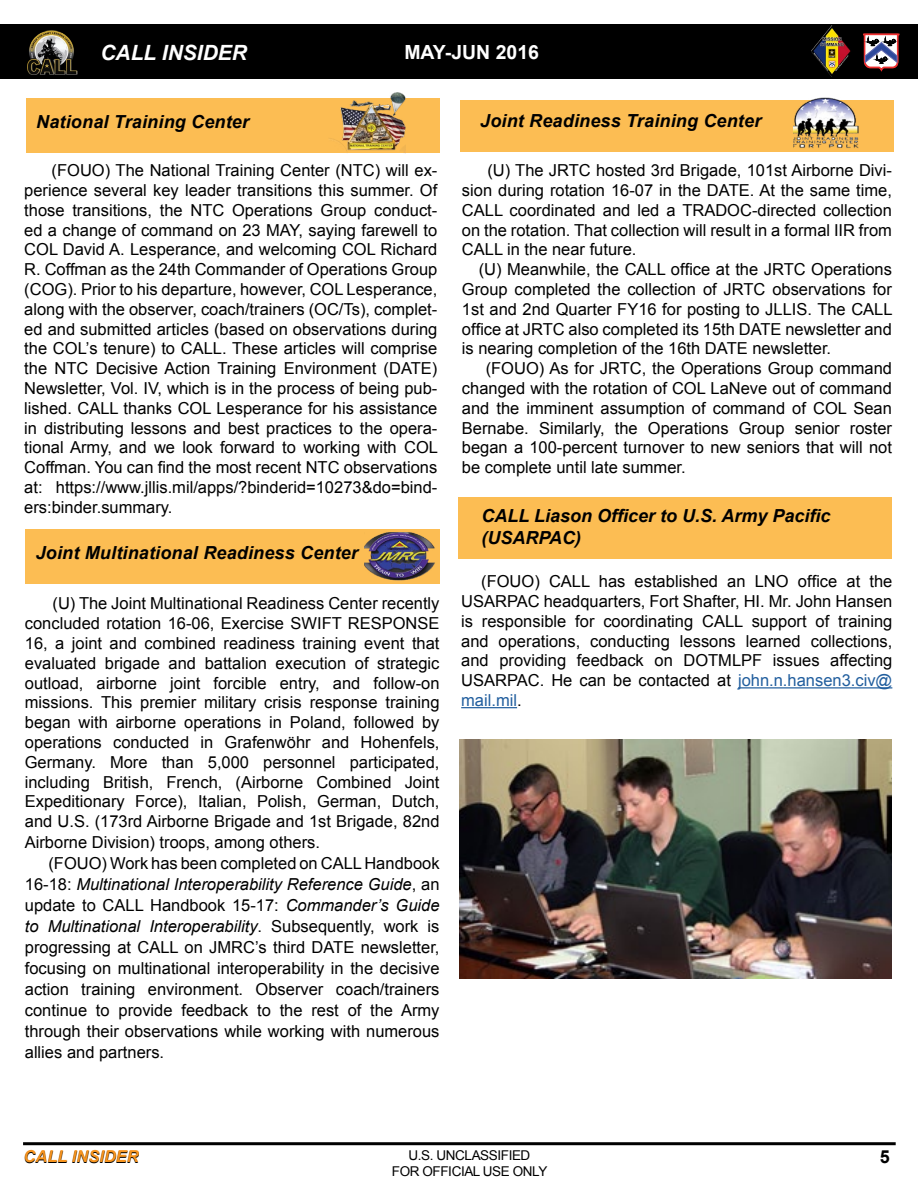
<style>
.page{position:relative;width:918px;height:1188px;background:#fff}
.page>*{position:absolute;margin:0;border:0;box-sizing:border-box;transform-origin:0 0}
.t1{font:italic 700 21px "Arial";color:#fff}
.t2{font:700 19.5px "Arial";color:#fff}
.t3{font:italic 700 18px/21.6px "Arial";letter-spacing:.01em;color:#000}
.t4{font:700 18px "Arial";color:#000}
.t5{font:16.5px/19.8px "Arial";color:#000;text-align:justify}
.t6{font:italic 700 16.5px "Arial";color:#000}
.t7{font:13.5px/16.2px "Arial";letter-spacing:-.03em;color:#000;text-align:center}
.s1{font-style:italic}
.s2{color:#215e9e}
</style>
<div class="page">
<div style="left:0;top:24px;width:918px;height:55px;background:#000"></div>
<img style="left:812px;top:26px;width:39px;height:51px">
<svg style="left:863px;top:33px;width:37px;height:39px"></svg>
<hr style="left:23px;top:1142px;width:873px;height:3px;background:#000">
<img style="left:28px;top:30px;width:49px;height:44px">
<div style="left:26px;top:98px;width:414px;height:55px;background:#fcbd53"></div>
<img style="left:330px;top:92px;width:76px;height:62px">
<div style="left:25px;top:529px;width:415px;height:55px;background:#fcbd53"></div>
<img style="left:365px;top:532px;width:70px;height:49px">
<div style="left:460px;top:100px;width:434px;height:51px;background:#fcbd53"></div>
<img style="left:793px;top:97px;width:68px;height:55px">
<div style="left:459px;top:497px;width:433px;height:62px;background:#fcbd53"></div>
<img style="left:460px;top:740px;width:431px;height:239px">
<hr style="left:738px;top:687px;width:154px;height:1px;background:#215e9e">
<hr style="left:461px;top:707px;width:56px;height:1px;background:#215e9e">
<p class="t1" style="left:100px;top:39px;width:148px">CALL INSIDER</p>
<p class="t2" style="left:404px;top:39px;width:136px">MAY-JUN 2016</p>
<p class="t3" style="left:36px;top:111px;width:214px">National Training Center</p>
<p class="t5" style="left:24px;top:161px;width:415px;text-indent:27px">(FOUO) The National Training Center (NTC) will ex&shy;perience several key leader transitions this summer. Of those transitions, the NTC Operations Group conduct&shy;ed a change of command on 23 MAY, saying farewell to COL David A. Lesperance, and welcoming COL Richard R. Coffman as the 24th Commander of Operations Group (COG). Prior to his departure, however, COL Lesperance, along with the observer, coach/trainers (OC/Ts), complet&shy;ed and submitted articles (based on observations during the COL’s tenure) to CALL. These articles will comprise the NTC Decisive Action Training Environment (DATE)<br>Newsletter, Vol. IV, which is in the process of being pub&shy;lished. CALL thanks COL Lesperance for his assistance in distributing lessons and best practices to the opera&shy;tional Army, and we look forward to working with COL Coffman. You can find the most recent NTC observations at: https://www.jllis.mil/apps/?binderid=10273&amp;do=bind&shy;ers:binder.summary.</p>
<p class="t3" style="left:36px;top:542px;width:324px">Joint Multinational Readiness Center</p>
<p class="t5" style="left:25px;top:594px;width:416px;text-indent:28px">(U) The Joint Multinational Readiness Center recently concluded rotation 16-06, Exercise SWIFT RESPONSE 16, a joint and combined readiness training event that evaluated brigade and battalion execution of strategic outload, airborne joint forcible entry, and follow-on missions. This premier military crisis response training began with airborne operations in Poland, followed by operations conducted in Grafenwöhr and Hohenfels, Germany. More than 5,000 personnel participated, including British, French, (Airborne Combined Joint Expeditionary Force), Italian, Polish, German, Dutch, and U.S. (173rd Airborne Brigade and 1st Brigade, 82nd Airborne Division) troops, among others.</p>
<p class="t5" style="left:25px;top:853px;width:416px;line-height:21px;text-indent:24px">(FOUO) Work has been completed on CALL Handbook 16-18: <span class="s1">Multinational Interoperability Reference Guide</span>, an update to CALL Handbook 15-17: <span class="s1">Commander’s Guide to Multinational Interoperability</span>. Subsequently, work is progressing at CALL on JMRC’s third DATE newsletter, focusing on multinational interoperability in the decisive action training environment. Observer coach/trainers continue to provide feedback to the rest of the Army through their observations while working with numerous allies and partners.</p>
<p class="t3" style="left:480px;top:110px;width:283px">Joint Readiness Training Center</p>
<p class="t5" style="left:462px;top:161px;width:432px;text-indent:25px">(U) The JRTC hosted 3rd Brigade, 101st Airborne Divi&shy;sion during rotation 16-07 in the DATE. At the same time, CALL coordinated and led a TRADOC-directed collection on the rotation. That collection will result in a formal IIR from CALL in the near future.</p>
<p class="t5" style="left:462px;top:260px;width:432px;text-indent:17px">(U) Meanwhile, the CALL office at the JRTC Operations Group completed the collection of JRTC observations for 1st and 2nd Quarter FY16 for posting to JLLIS. The CALL office at JRTC also completed its 15th DATE newsletter and is nearing completion of the 16th DATE newsletter.</p>
<p class="t5" style="left:462px;top:359px;width:432px;text-indent:24px">(FOUO) As for JRTC, the Operations Group command changed with the rotation of COL LaNeve out of command and the imminent assumption of command of COL Sean Bernabe. Similarly, the Operations Group senior roster began a 100-percent turnover to new seniors that will not be complete until late summer.</p>
<p class="t3" style="left:481px;top:505px;width:351px">CALL Liason Officer to U.S. Army Pacific (USARPAC)</p>
<p class="t5" style="left:461px;top:572px;width:433px;text-indent:20px">(FOUO) CALL has established an LNO office at the USARPAC headquarters, Fort Shafter, HI. Mr. John Hansen is responsible for coordinating CALL support of training and operations, conducting lessons learned collections, and providing feedback on DOTMLPF issues affecting USARPAC. He can be contacted at <span class="s2">john.n.hansen3.civ@ mail.mil</span>.</p>
<p class="t6" style="left:24px;top:1146px;width:117px">CALL INSIDER</p>
<p class="t7" style="left:392px;top:1147px;width:157px">U.S. UNCLASSIFIED<br>FOR OFFICIAL USE ONLY</p>
<p class="t4" style="left:880px;top:1145px;width:12px">5</p>
</div>
